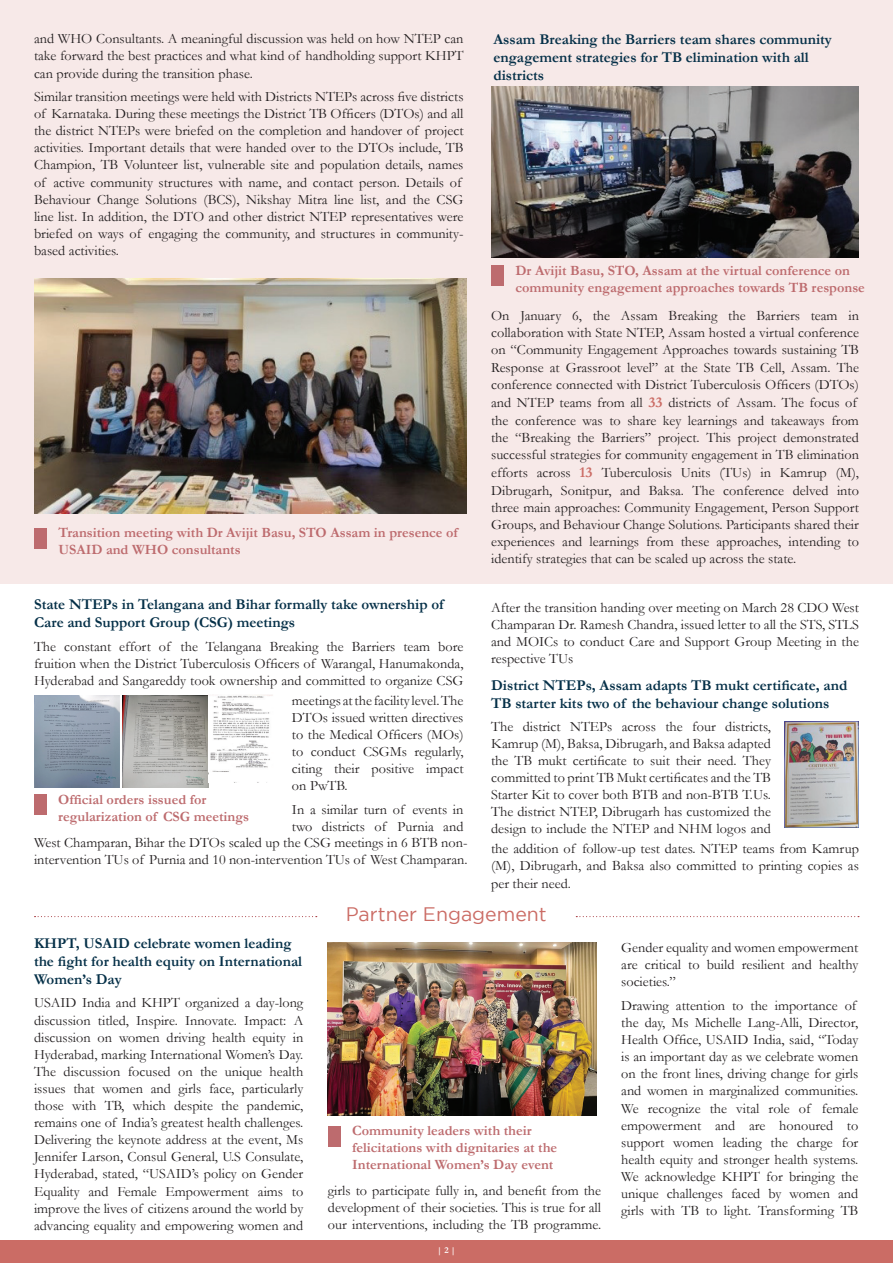
<style>
.page{position:relative;width:893px;height:1263px;background:#fff}
.page>*{position:absolute;margin:0;border:0;box-sizing:border-box;transform-origin:0 0}
.t1{font:19.5px "Gotham";color:#cb6c65}
.t2{font:700 15px/18px "Garamond";color:#053048}
.t3{font:14.25px/17.1px "Garamond";color:#231f20;text-align:justify}
.t4{font:700 14.25px/17.1px "Garamond";color:#bd6b6e}
.t5{font:700 9px "Garamond";color:#fff}
.s1{font-weight:700;font-size:15px;color:#cb6c65}
</style>
<div class="page">
<div style="left:0;top:1240px;width:893px;height:23px;background:#cb6c65"></div>
<div style="left:0;top:0;width:893px;height:583px;background:#f7e9e8"></div>
<img style="left:491px;top:87px;width:368px;height:171px">
<img style="left:34px;top:695px;width:86px;height:92px">
<img style="left:122px;top:695px;width:86px;height:92px">
<img style="left:210px;top:695px;width:63px;height:88px">
<img style="left:784px;top:721px;width:75px;height:107px">
<svg style="left:576px;top:916px;width:283px;height:1px"></svg>
<svg style="left:35px;top:916px;width:282px;height:1px"></svg>
<div style="left:328px;top:1126px;width:12px;height:21px;background:#bd6b6e"></div>
<img style="left:328px;top:943px;width:269px;height:172px">
<img style="left:34px;top:278px;width:433px;height:235px">
<div style="left:34px;top:528px;width:13px;height:21px;background:#bd6b6e"></div>
<div style="left:491px;top:265px;width:13px;height:21px;background:#bd6b6e"></div>
<div style="left:34px;top:794px;width:12px;height:21px;background:#bd6b6e"></div>
<p class="t3" style="left:34px;top:30px;width:431px">and WHO Consultants. A meaningful discussion was held on how NTEP can take forward the best practices and what kind of handholding support KHPT can provide during the transition phase.</p>
<p class="t3" style="left:34px;top:88px;width:431px;text-align:left">Similar transition meetings were held with Districts NTEPs across five districts of Karnataka. During these meetings the District TB Officers (DTOs) and all the district NTEPs were briefed on the completion and handover of project activities. Important details that were handed over to the DTOs include, TB Champion, TB Volunteer list, vulnerable site and population details, names of active community structures with name, and contact person. Details of Behaviour Change Solutions (BCS), Nikshay Mitra line list, and the CSG line list. In addition, the DTO and other district NTEP representatives were briefed on ways of engaging the community, and structures in community&shy;based activities.</p>
<p class="t4" style="left:58px;top:524px;width:401px">Transition meeting with Dr Avijit Basu, STO Assam in presence of<br>USAID and WHO consultants</p>
<p class="t2" style="left:34px;top:596px;width:411px">State NTEPs in Telangana and Bihar formally take ownership of<br>Care and Support Group (CSG) meetings</p>
<p class="t3" style="left:34px;top:637px;width:431px">The constant effort of the Telangana Breaking the Barriers team bore fruition when the District Tuberculosis Officers of Warangal, Hanumakonda, Hyderabad and Sangareddy took ownership and committed to organize CSG</p>
<p class="t3" style="left:292px;top:691px;width:173px">meetings at the facility level. The DTOs issued written directives to the Medical Officers (MOs) to conduct CSGMs regularly, citing their positive impact on PwTB.</p>
<p class="t3" style="left:34px;top:800px;width:435px;text-align:right">In a similar turn of events in<br>two districts of Purnia and<br>West Champaran, Bihar the DTOs scaled up the CSG meetings in 6 BTB non&shy;intervention TUs of Purnia and 10 non-intervention TUs of West Champaran.</p>
<p class="t4" style="left:58px;top:791px;width:192px">Official orders issued for regularization of CSG meetings</p>
<p class="t2" style="left:493px;top:30px;width:340px">Assam Breaking the Barriers team shares community engagement strategies for TB elimination with all districts</p>
<p class="t4" style="left:515px;top:262px;width:351px">Dr Avijit Basu, STO, Assam at the virtual conference on community engagement approaches towards TB response</p>
<p class="t3" style="left:491px;top:307px;width:369px;text-align:left">On January 6, the Assam Breaking the Barriers team in collaboration with State NTEP, Assam hosted a virtual conference on “Community Engagement Approaches towards sustaining TB Response at Grassroot level” at the State TB Cell, Assam. The conference connected with District Tuberculosis Officers (DTOs) and NTEP teams from all <span class="s1">33</span> districts of Assam. The focus of the conference was to share key learnings and takeaways from the “Breaking the Barriers” project. This project demonstrated successful strategies for community engagement in TB elimination efforts across <span class="s1">13</span> Tuberculosis Units (TUs) in Kamrup (M), Dibrugarh, Sonitpur, and Baksa. The conference delved into three main approaches: Community Engagement, Person Support Groups, and Behaviour Change Solutions. Participants shared their experiences and learnings from these approaches, intending to identify strategies that can be scaled up across the state.</p>
<p class="t3" style="left:491px;top:599px;width:369px">After the transition handing over meeting on March 28 CDO West Champaran Dr. Ramesh Chandra, issued letter to all the STS, STLS and MOICs to conduct Care and Support Group Meeting in the respective TUs</p>
<p class="t2" style="left:491px;top:676px;width:358px">District NTEPs, Assam adapts TB mukt certificate, and<br>TB starter kits two of the behaviour change solutions</p>
<p class="t3" style="left:491px;top:717px;width:281px">The district NTEPs across the four districts, Kamrup (M), Baksa, Dibrugarh, and Baksa adapted the TB mukt certificate to suit their need. They committed to print TB Mukt certificates and the TB Starter Kit to cover both BTB and non-BTB T.Us.<br>The district NTEP, Dibrugarh has customized the design to include the NTEP and NHM logos and</p>
<p class="t3" style="left:491px;top:840px;width:369px">the addition of follow-up test dates. NTEP teams from Kamrup (M), Dibrugarh, and Baksa also committed to printing copies as per their need.</p>
<p class="t2" style="left:34px;top:934px;width:270px">KHPT, USAID celebrate women leading the fight for health equity on International<br>Women’s Day</p>
<p class="t3" style="left:34px;top:994px;width:271px">USAID India and KHPT organized a day-long discussion titled, Inspire. Innovate. Impact: A discussion on women driving health equity in Hyderabad, marking International Women’s Day.<br>The discussion focused on the unique health issues that women and girls face, particularly those with TB, which despite the pandemic, remains one of India’s greatest health challenges.<br>Delivering the keynote address at the event, Ms Jennifer Larson, Consul General, U.S Consulate, Hyderabad, stated, “USAID’s policy on Gender Equality and Female Empowerment aims to improve the lives of citizens around the world by advancing equality and empowering women and</p>
<h1 class="t1" style="left:346px;top:903px;width:202px">Partner Engagement</h1>
<p class="t4" style="left:352px;top:1122px;width:206px">Community leaders with their felicitations with dignitaries at the<br>International Women’s Day event</p>
<p class="t3" style="left:328px;top:1181px;width:275px">girls to participate fully in, and benefit from the development of their societies. This is true for all our interventions, including the TB programme.</p>
<p class="t5" style="left:437px;top:1244px;width:20px">| 2 |</p>
<p class="t3" style="left:621px;top:939px;width:239px">Gender equality and women empowerment are critical to build resilient and healthy societies.”</p>
<p class="t3" style="left:621px;top:996px;width:239px;text-align:left">Drawing attention to the importance of the day, Ms Michelle Lang-Alli, Director, Health Office, USAID India, said, “Today is an important day as we celebrate women on the front lines, driving change for girls and women in marginalized communities.<br>We recognize the vital role of female empowerment and are honoured to support women leading the charge for health equity and stronger health systems.<br>We acknowledge KHPT for bringing the unique challenges faced by women and girls with TB to light. Transforming TB</p>
</div>
